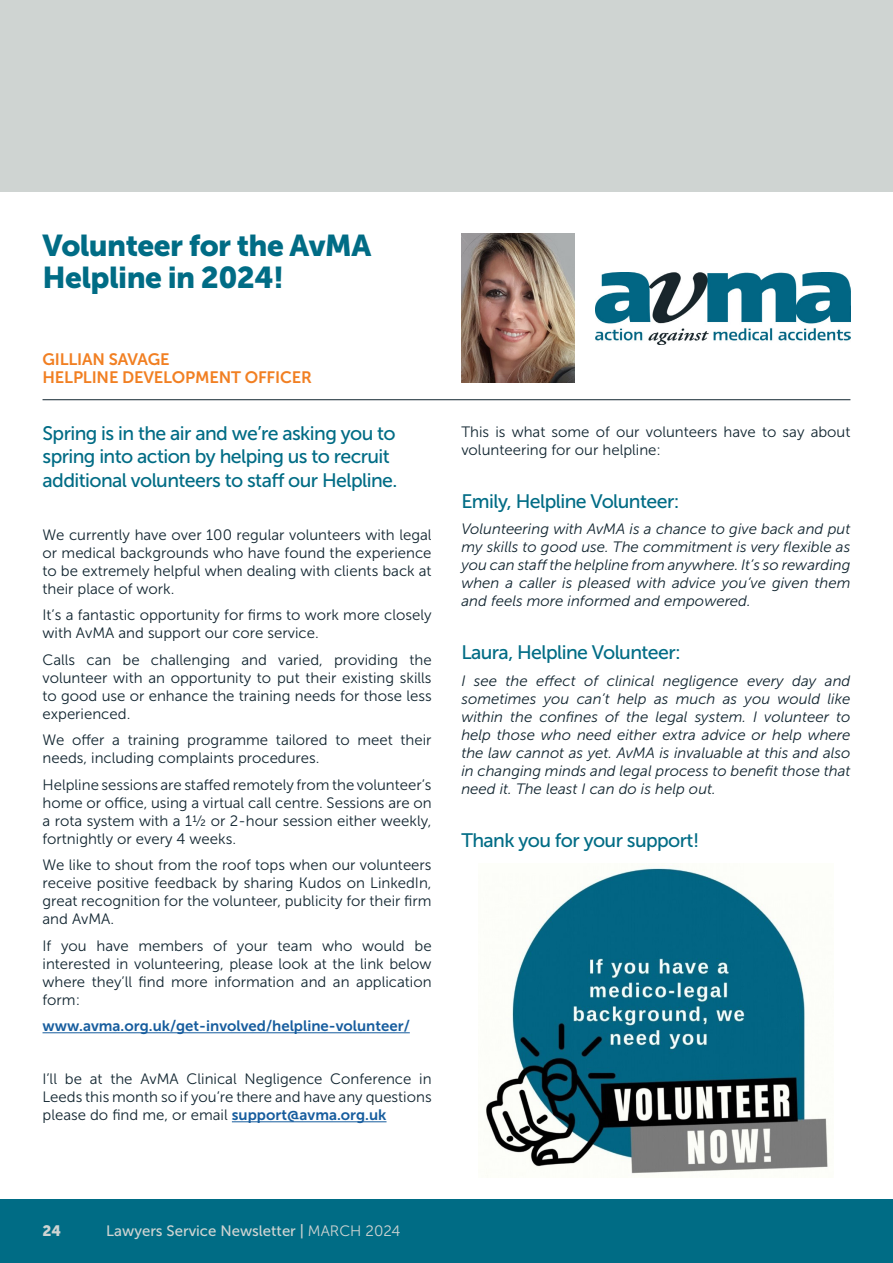
<style>
.page{position:relative;width:893px;height:1263px;background:#fff}
.page>*{position:absolute;margin:0;border:0;box-sizing:border-box;transform-origin:0 0}
.Article_title{font:30px/31.5px "Museo Sans 900";letter-spacing:-.02em;color:#006c85}
.t1{font:19.5px/23.4px "Museo Sans 500";letter-spacing:-.03em;color:#006c85}
.Author___chambers{font:16.5px "Museo Sans 700";letter-spacing:-.01em;color:#f17f22}
.t2{font:15px/18px "Museo Sans 300";color:#112530;text-align:justify}
.t3{font:italic 15px/18px "Museo Sans 300";color:#112530;text-align:justify}
.t4{font:15px "Museo Sans 700";color:#175d9e}
.t5{font:15px "Museo Sans 500";color:#cfd4d2}
.t6{font:15px "Museo Sans 900";color:#cfd4d2}
.s1{font-family:"Museo Sans 700";color:#175d9e}
.s2{font-family:"Museo Sans 300"}
</style>
<div class="page">
<div style="left:0;top:1199px;width:892px;height:64px;background:#006c85"></div>
<div style="left:0;top:0;width:892px;height:191px;background:#cfd4d2"></div>
<hr style="left:43px;top:399px;width:807px;height:1px;background:#112530">
<hr style="left:43px;top:1032px;width:367px;height:1px;background:#175d9e">
<hr style="left:232px;top:1121px;width:154px;height:1px;background:#175d9e">
<img style="left:595px;top:272px;width:255px;height:72px">
<img style="left:461px;top:234px;width:113px;height:149px">
<img style="left:486px;top:864px;width:342px;height:310px">
<p class="Article_title" style="left:43px;top:230px;width:330px">Volunteer for the AvMA<br>Helpline in 2024!</p>
<p class="Author___chambers" style="left:43px;top:350px;width:129px">GILLIAN SAVAGE</p>
<p class="Author___chambers" style="left:43px;top:368px;width:271px">HELPLINE DEVELOPMENT OFFICER</p>
<p class="t1" style="left:43px;top:421px;width:356px">Spring is in the air and we’re asking you to spring into action by helping us to recruit additional volunteers to staff our Helpline.</p>
<p class="t2" style="left:43px;top:526px;width:391px">We currently have over 100 regular volunteers with legal or medical backgrounds who have found the experience to be extremely helpful when dealing with clients back at their place of work.</p>
<p class="t2" style="left:43px;top:606px;width:391px">It’s a fantastic opportunity for firms to work more closely with AvMA and support our core service.</p>
<p class="t2" style="left:43px;top:651px;width:391px">Calls can be challenging and varied, providing the volunteer with an opportunity to put their existing skills to good use or enhance the training needs for those less experienced.</p>
<p class="t2" style="left:43px;top:731px;width:391px">We offer a training programme tailored to meet their needs, including complaints procedures.</p>
<p class="t2" style="left:43px;top:776px;width:391px">Helpline sessions are staffed remotely from the volunteer’s home or office, using a virtual call centre. Sessions are on a rota system with a 1½ or 2-hour session either weekly, fortnightly or every 4 weeks.</p>
<p class="t2" style="left:43px;top:856px;width:391px">We like to shout from the roof tops when our volunteers receive positive feedback by sharing Kudos on LinkedIn, great recognition for the volunteer, publicity for their firm and AvMA.</p>
<p class="t2" style="left:43px;top:937px;width:391px">If you have members of your team who would be interested in volunteering, please look at the link below where they’ll find more information and an application form:</p>
<p class="t4" style="left:43px;top:1018px;width:369px">www.avma.org.uk/get-involved/helpline-volunteer/</p>
<p class="t2" style="left:43px;top:1070px;width:391px">I’ll be at the AvMA Clinical Negligence Conference in Leeds this month so if you’re there and have any questions please do find me, or email <span class="s1">support@avma.org.uk</span></p>
<p class="t2" style="left:461px;top:422px;width:391px">This is what some of our volunteers have to say about volunteering for our helpline:</p>
<p class="t1" style="left:461px;top:489px;width:220px">Emily, Helpline Volunteer:</p>
<p class="t3" style="left:461px;top:520px;width:391px">Volunteering with AvMA is a chance to give back and put my skills to good use. The commitment is very flexible as you can staff the helpline from anywhere. It’s so rewarding when a caller is pleased with advice you’ve given them and feels more informed and empowered.</p>
<p class="t1" style="left:461px;top:641px;width:221px">Laura, Helpline Volunteer:</p>
<p class="t3" style="left:461px;top:672px;width:391px">I see the effect of clinical negligence every day and sometimes you can’t help as much as you would like within the confines of the legal system. I volunteer to help those who need either extra advice or help where the law cannot as yet. AvMA is invaluable at this and also in changing minds and legal process to benefit those that need it. The least I can do is help out.</p>
<p class="t1" style="left:461px;top:829px;width:239px">Thank you for your support!</p>
<p class="t6" style="left:43px;top:1222px;width:20px">24</p>
<p class="t5" style="left:106px;top:1222px;width:296px">Lawyers Service Newsletter | <span class="s2">MARCH 2024</span></p>
</div>
